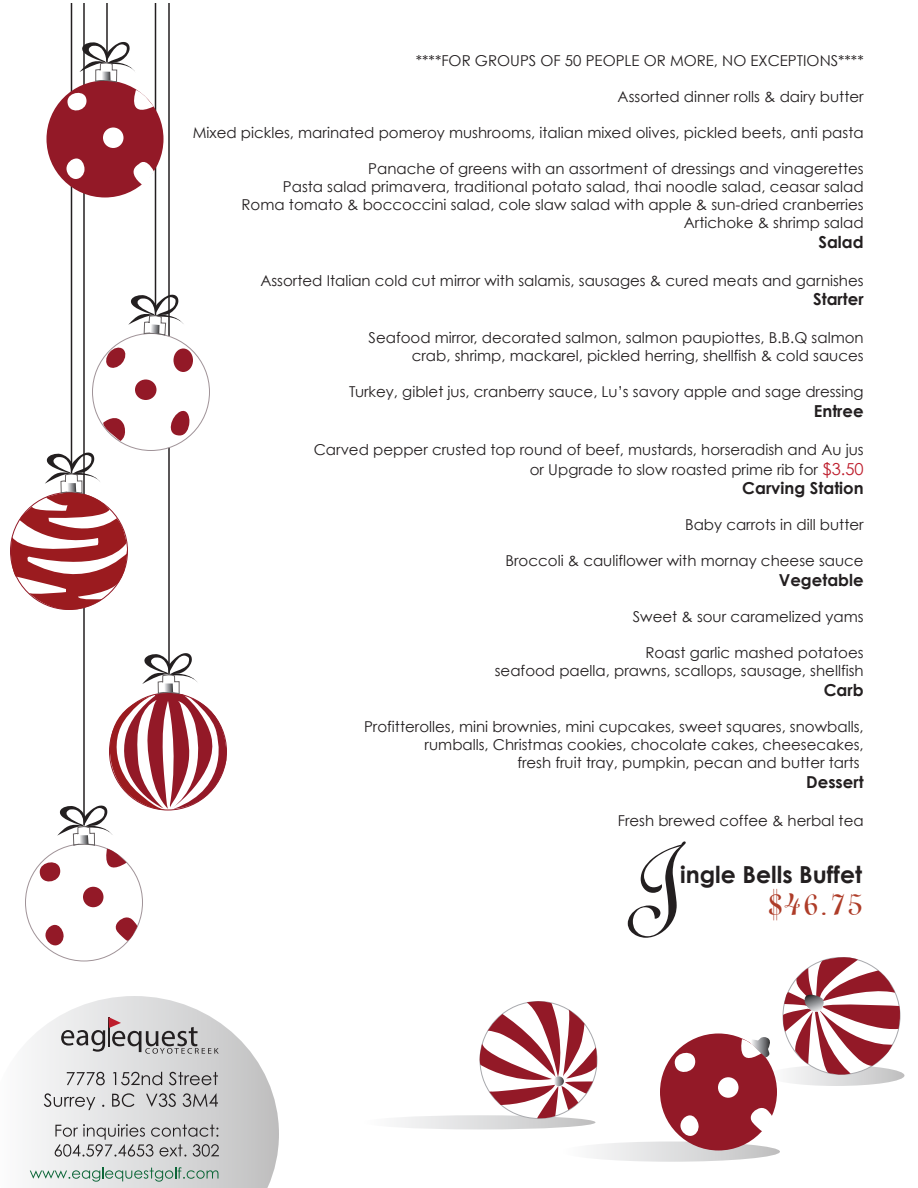
<style>
.page{position:relative;width:918px;height:1188px;background:#fff}
.page>*{position:absolute;margin:0;border:0;box-sizing:border-box;transform-origin:0 0}
.t1{font:40.2px "Ascot Sc";color:#ae3c28}
.t2{font:700 23.4px "Century Gothic";color:#231f20}
.t3{font:700 16.5px "Century Gothic";color:#231f20}
.t4{font:15px/18px "Century Gothic";color:#231f20;text-align:right}
.s1{font-size:16.5px;color:#be1d2c}
.s2{font-size:89.1px;color:#231f20}
</style>
<div class="page">
<svg style="left:363px;top:1115px;width:233px;height:15px"></svg>
<svg style="left:562px;top:1142px;width:218px;height:20px"></svg>
<div style="left:767px;top:1065px;width:137px;height:21px;background:linear-gradient(to right,#fbf9fa,#c3c4c5);border-radius:50%"></div>
<svg style="left:29px;top:996px;width:250px;height:192px"></svg>
<svg style="left:67px;top:1072px;width:38px;height:13px"></svg>
<svg style="left:113px;top:1072px;width:49px;height:13px"></svg>
<svg style="left:169px;top:1072px;width:49px;height:13px"></svg>
<svg style="left:44px;top:1093px;width:51px;height:17px"></svg>
<svg style="left:112px;top:1093px;width:22px;height:14px"></svg>
<svg style="left:146px;top:1093px;width:30px;height:14px"></svg>
<svg style="left:183px;top:1093px;width:35px;height:14px"></svg>
<svg style="left:55px;top:1124px;width:164px;height:33px;background:#bebebf"></svg>
<svg style="left:30px;top:1167px;width:188px;height:15px;background:#bacbc3"></svg>
<svg style="left:61px;top:1017px;width:158px;height:37px;background:#bcbabb"></svg>
<hr style="left:71px;top:3px;width:1px;height:471px;background:#231f20">
<hr style="left:83px;top:3px;width:2px;height:822px;background:#231f20">
<hr style="left:106px;top:3px;width:2px;height:60px;background:#231f20">
<hr style="left:155px;top:3px;width:1px;height:313px;background:#231f20">
<hr style="left:168px;top:3px;width:2px;height:672px;background:#231f20">
<div style="left:46px;top:81px;width:118px;height:117px;background:#931927;border-radius:50%"></div>
<div style="left:93px;top:333px;width:117px;height:117px;background:#fff;border-radius:50%"></div>
<div style="left:660px;top:1034px;width:117px;height:116px;background:#931927;border-radius:50%"></div>
<div style="left:83px;top:887px;width:21px;height:20px;background:#931927;border-radius:50%"></div>
<svg style="left:45px;top:924px;width:19px;height:22px"></svg>
<svg style="left:115px;top:917px;width:23px;height:24px"></svg>
<div style="left:135px;top:380px;width:21px;height:20px;background:#931927;border-radius:50%"></div>
<div style="left:174px;top:349px;width:19px;height:23px;background:#931927;border-radius:50%"></div>
<svg style="left:675px;top:1048px;width:20px;height:24px"></svg>
<div style="left:718px;top:1077px;width:20px;height:21px;background:#fff;border-radius:50%"></div>
<svg style="left:680px;top:1115px;width:19px;height:22px"></svg>
<svg style="left:750px;top:1108px;width:23px;height:24px"></svg>
<svg style="left:478px;top:1001px;width:119px;height:118px"></svg>
<svg style="left:739px;top:1037px;width:32px;height:29px"></svg>
<svg style="left:782px;top:957px;width:119px;height:119px"></svg>
<svg style="left:66px;top:41px;width:88px;height:144px"></svg>
<svg style="left:105px;top:294px;width:79px;height:75px"></svg>
<svg style="left:10px;top:409px;width:217px;height:477px"></svg>
<p class="t4" style="left:416px;top:51px;width:449px">****FOR GROUPS OF 50 PEOPLE OR MORE, NO EXCEPTIONS****</p>
<p class="t4" style="left:618px;top:87px;width:248px">Assorted dinner rolls &amp; dairy butter</p>
<p class="t4" style="left:193px;top:123px;width:672px">Mixed pickles, marinated pomeroy mushrooms, italian mixed olives, pickled beets, anti pasta</p>
<p class="t4" style="left:242px;top:159px;width:624px">Panache of greens with an assortment of dressings and vinagerettes<br>Pasta salad primavera, traditional potato salad, thai noodle salad, ceasar salad Roma tomato &amp; boccoccini salad, cole slaw salad with apple &amp; sun-dried cranberries Artichoke &amp; shrimp salad</p>
<p class="t3" style="left:818px;top:231px;width:47px">Salad</p>
<p class="t4" style="left:260px;top:271px;width:605px">Assorted Italian cold cut mirror with salamis, sausages &amp; cured meats and garnishes</p>
<p class="t3" style="left:813px;top:289px;width:52px">Starter</p>
<p class="t4" style="left:369px;top:329px;width:497px">Seafood mirror, decorated salmon, salmon paupiottes, B.B.Q salmon crab, shrimp, mackarel, pickled herring, shellfish &amp; cold sauces</p>
<p class="t4" style="left:349px;top:383px;width:516px">Turkey, giblet jus, cranberry sauce, Lu’s savory apple and sage dressing</p>
<p class="t3" style="left:814px;top:401px;width:51px">Entree</p>
<p class="t4" style="left:314px;top:439px;width:551px;line-height:19.8px">Carved pepper crusted top round of beef, mustards, horseradish and Au jus or Upgrade to slow roasted prime rib for <span class="s1">$3.50</span></p>
<p class="t3" style="left:742px;top:478px;width:123px">Carving Station</p>
<p class="t4" style="left:685px;top:516px;width:180px">Baby carrots in dill butter</p>
<p class="t4" style="left:506px;top:552px;width:360px">Broccoli &amp; cauliflower with mornay cheese sauce</p>
<p class="t3" style="left:779px;top:570px;width:86px">Vegetable</p>
<p class="t4" style="left:633px;top:608px;width:232px">Sweet &amp; sour caramelized yams</p>
<p class="t4" style="left:495px;top:644px;width:370px">Roast garlic mashed potatoes<br>seafood paella, prawns, scallops, sausage, shellfish</p>
<p class="t3" style="left:824px;top:680px;width:41px">Carb</p>
<p class="t4" style="left:364px;top:717px;width:501px">Profitterolles, mini brownies, mini cupcakes, sweet squares, snowballs, rumballs, Christmas cookies, chocolate cakes, cheesecakes,<br>fresh fruit tray, pumpkin, pecan and butter tarts</p>
<p class="t3" style="left:806px;top:771px;width:59px">Dessert</p>
<p class="t4" style="left:618px;top:811px;width:247px">Fresh brewed coffee &amp; herbal tea</p>
<h2 class="t2" style="left:680px;top:860px;width:183px">ingle Bells Buffet</h2>
<h1 class="t1" style="left:624px;top:871px;width:242px"><span class="s2">J</span> $46.75</h1>
</div>
